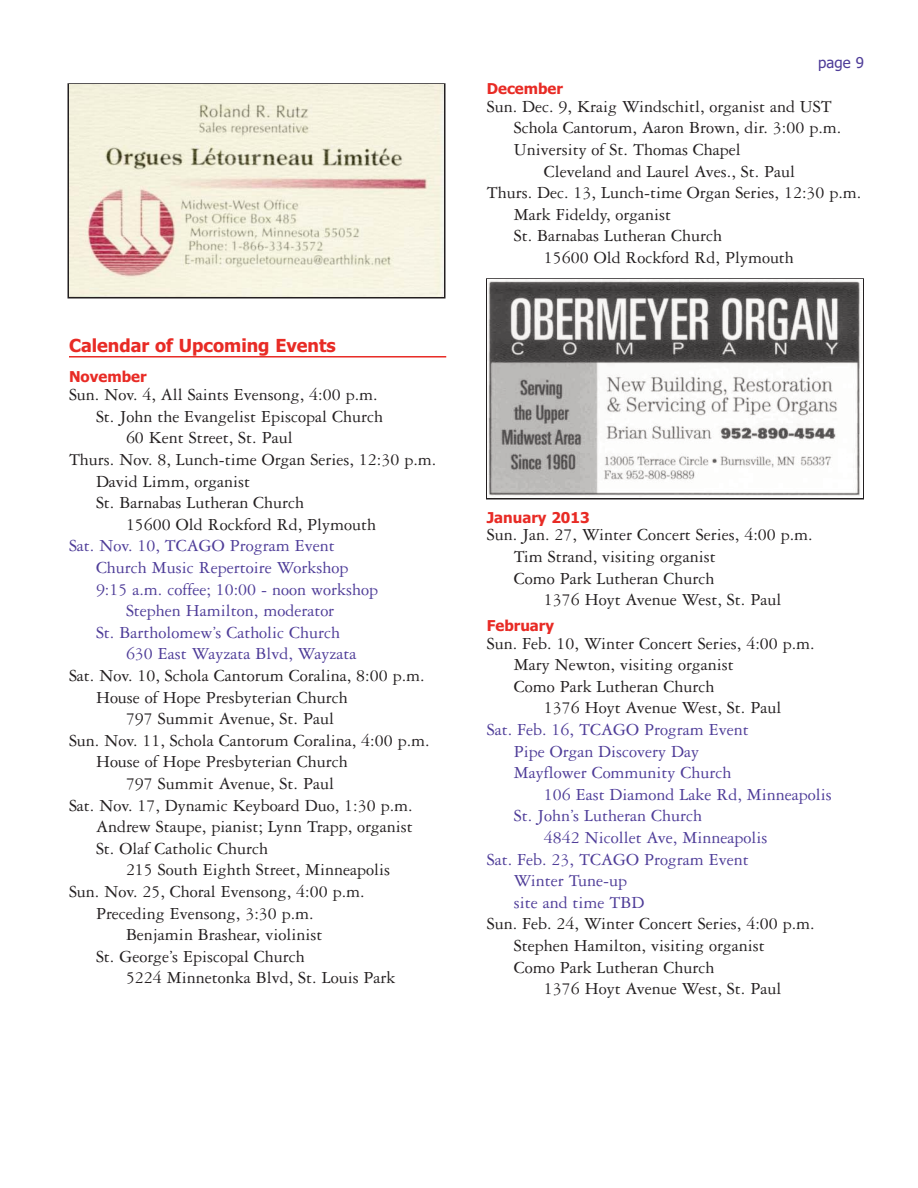
<style>
.page{position:relative;width:918px;height:1188px;background:#fff}
.page>*{position:absolute;margin:0;border:0;box-sizing:border-box;transform-origin:0 0}
.t1{font:18px "Garamond Three";color:#231f20}
.t2{font:18px "Garamond Three";color:#4e3c98}
.t3{font:700 18px "Tahoma";color:#e82b25}
.t4{font:700 15px "Tahoma";color:#e82b25}
.t5{font:15px "Tahoma";color:#4e3c98}
</style>
<div class="page">
<hr style="left:69px;top:356px;width:377px;height:2px;background:#e82b25">
<div style="left:68px;top:83px;width:378px;height:215px;border:2px solid #231f20"></div>
<img style="left:69px;top:85px;width:375px;height:212px">
<div style="left:486px;top:278px;width:378px;height:222px;border:2px solid #231f20"></div>
<img style="left:488px;top:280px;width:374px;height:218px">
<p class="t3" style="left:69px;top:339px;width:268px">Calendar of Upcoming Events</p>
<p class="t4" style="left:69px;top:371px;width:79px">November</p>
<p class="t1" style="left:69px;top:388px;width:310px">Sun. Nov. 4, All Saints Evensong, 4:00 p.m.</p>
<p class="t1" style="left:96px;top:410px;width:289px">St. John the Evangelist Episcopal Church</p>
<p class="t1" style="left:126px;top:432px;width:168px">60 Kent Street, St. Paul</p>
<p class="t1" style="left:69px;top:453px;width:369px">Thurs. Nov. 8, Lunch-time Organ Series, 12:30 p.m.</p>
<p class="t1" style="left:96px;top:475px;width:156px">David Limm, organist</p>
<p class="t1" style="left:96px;top:496px;width:210px">St. Barnabas Lutheran Church</p>
<p class="t1" style="left:126px;top:518px;width:252px">15600 Old Rockford Rd, Plymouth</p>
<p class="t2" style="left:69px;top:540px;width:267px">Sat. Nov. 10, TCAGO Program Event</p>
<p class="t2" style="left:96px;top:561px;width:254px">Church Music Repertoire Workshop</p>
<p class="t2" style="left:96px;top:583px;width:284px">9:15 a.m. coffee; 10:00 - noon workshop</p>
<p class="t2" style="left:126px;top:604px;width:210px">Stephen Hamilton, moderator</p>
<p class="t2" style="left:96px;top:626px;width:246px">St. Bartholomew’s Catholic Church</p>
<p class="t2" style="left:126px;top:648px;width:232px">630 East Wayzata Blvd, Wayzata</p>
<p class="t1" style="left:69px;top:669px;width:357px">Sat. Nov. 10, Schola Cantorum Coralina, 8:00 p.m.</p>
<p class="t1" style="left:96px;top:691px;width:253px">House of Hope Presbyterian Church</p>
<p class="t1" style="left:126px;top:712px;width:210px">797 Summit Avenue, St. Paul</p>
<p class="t1" style="left:69px;top:734px;width:362px">Sun. Nov. 11, Schola Cantorum Coralina, 4:00 p.m.</p>
<p class="t1" style="left:96px;top:756px;width:253px">House of Hope Presbyterian Church</p>
<p class="t1" style="left:126px;top:777px;width:210px">797 Summit Avenue, St. Paul</p>
<p class="t1" style="left:69px;top:799px;width:345px">Sat. Nov. 17, Dynamic Keyboard Duo, 1:30 p.m.</p>
<p class="t1" style="left:96px;top:820px;width:318px">Andrew Staupe, pianist; Lynn Trapp, organist</p>
<p class="t1" style="left:96px;top:842px;width:174px">St. Olaf Catholic Church</p>
<p class="t1" style="left:126px;top:864px;width:266px">215 South Eighth Street, Minneapolis</p>
<p class="t1" style="left:69px;top:885px;width:297px">Sun. Nov. 25, Choral Evensong, 4:00 p.m.</p>
<p class="t1" style="left:96px;top:907px;width:219px">Preceding Evensong, 3:30 p.m.</p>
<p class="t1" style="left:126px;top:928px;width:198px">Benjamin Brashear, violinist</p>
<p class="t1" style="left:96px;top:950px;width:210px">St. George’s Episcopal Church</p>
<p class="t1" style="left:126px;top:972px;width:271px">5224 Minnetonka Blvd, St. Louis Park</p>
<p class="t5" style="left:818px;top:55px;width:47px">page 9</p>
<p class="t4" style="left:487px;top:83px;width:78px">December</p>
<p class="t1" style="left:487px;top:100px;width:347px">Sun. Dec. 9, Kraig Windschitl, organist and UST</p>
<p class="t1" style="left:514px;top:122px;width:329px">Schola Cantorum, Aaron Brown, dir. 3:00 p.m.</p>
<p class="t1" style="left:514px;top:143px;width:229px">University of St. Thomas Chapel</p>
<p class="t1" style="left:544px;top:165px;width:253px">Cleveland and Laurel Aves., St. Paul</p>
<p class="t1" style="left:487px;top:186px;width:376px">Thurs. Dec. 13, Lunch-time Organ Series, 12:30 p.m.</p>
<p class="t1" style="left:514px;top:208px;width:159px">Mark Fideldy, organist</p>
<p class="t1" style="left:514px;top:230px;width:210px">St. Barnabas Lutheran Church</p>
<p class="t1" style="left:544px;top:251px;width:252px">15600 Old Rockford Rd, Plymouth</p>
<p class="t4" style="left:487px;top:511px;width:104px">January 2013</p>
<p class="t1" style="left:487px;top:529px;width:328px">Sun. Jan. 27, Winter Concert Series, 4:00 p.m.</p>
<p class="t1" style="left:514px;top:550px;width:203px">Tim Strand, visiting organist</p>
<p class="t1" style="left:514px;top:572px;width:202px">Como Park Lutheran Church</p>
<p class="t1" style="left:544px;top:593px;width:239px">1376 Hoyt Avenue West, St. Paul</p>
<p class="t4" style="left:487px;top:619px;width:69px">February</p>
<p class="t1" style="left:487px;top:637px;width:330px">Sun. Feb. 10, Winter Concert Series, 4:00 p.m.</p>
<p class="t1" style="left:514px;top:658px;width:221px">Mary Newton, visiting organist</p>
<p class="t1" style="left:514px;top:680px;width:202px">Como Park Lutheran Church</p>
<p class="t1" style="left:544px;top:702px;width:239px">1376 Hoyt Avenue West, St. Paul</p>
<p class="t2" style="left:487px;top:723px;width:264px">Sat. Feb. 16, TCAGO Program Event</p>
<p class="t2" style="left:514px;top:745px;width:187px">Pipe Organ Discovery Day</p>
<p class="t2" style="left:514px;top:766px;width:219px">Mayflower Community Church</p>
<p class="t2" style="left:544px;top:788px;width:290px">106 East Diamond Lake Rd, Minneapolis</p>
<p class="t2" style="left:514px;top:810px;width:190px">St. John’s Lutheran Church</p>
<p class="t2" style="left:544px;top:831px;width:225px">4842 Nicollet Ave, Minneapolis</p>
<p class="t2" style="left:487px;top:853px;width:264px">Sat. Feb. 23, TCAGO Program Event</p>
<p class="t2" style="left:514px;top:874px;width:115px">Winter Tune-up</p>
<p class="t2" style="left:514px;top:896px;width:132px">site and time TBD</p>
<p class="t1" style="left:487px;top:918px;width:330px">Sun. Feb. 24, Winter Concert Series, 4:00 p.m.</p>
<p class="t1" style="left:514px;top:939px;width:252px">Stephen Hamilton, visiting organist</p>
<p class="t1" style="left:514px;top:961px;width:202px">Como Park Lutheran Church</p>
<p class="t1" style="left:544px;top:982px;width:239px">1376 Hoyt Avenue West, St. Paul</p>
</div>
